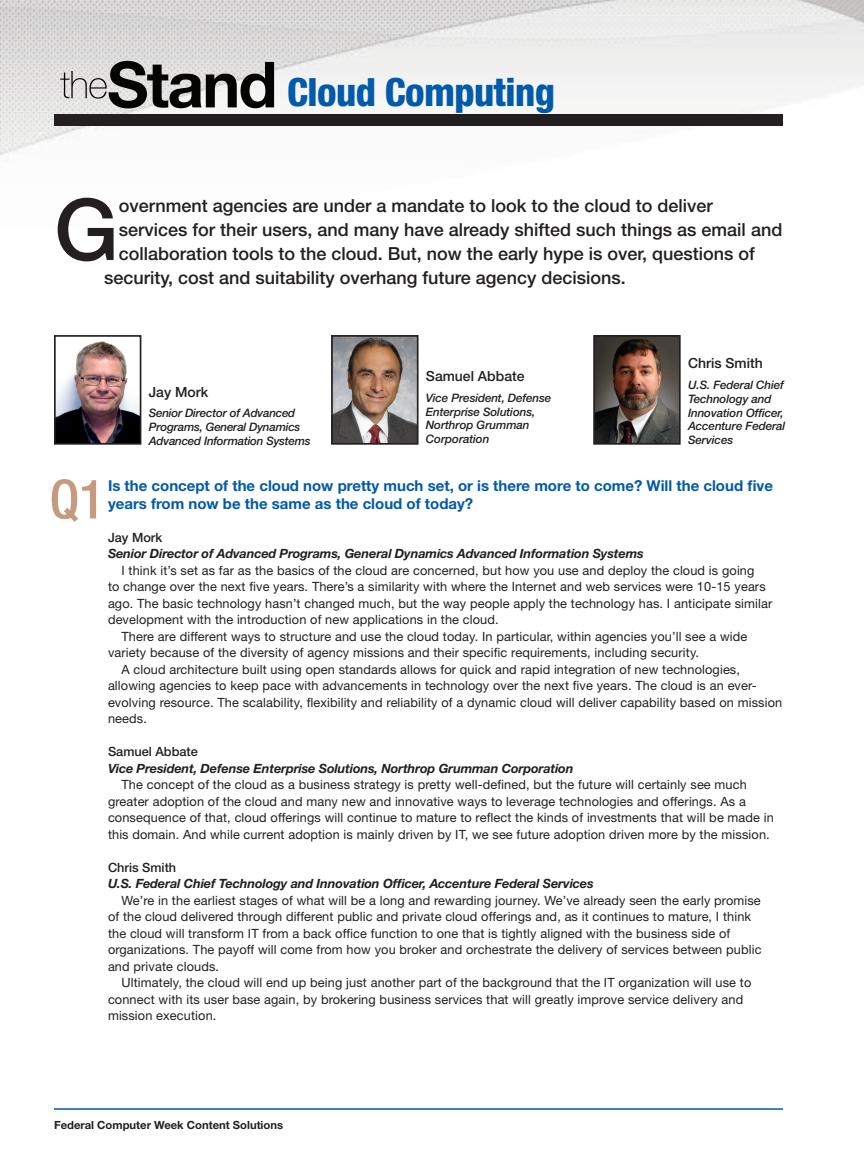
<style>
.page{position:relative;width:864px;height:1161px;background:#fff}
.page>*{position:absolute;margin:0;border:0;box-sizing:border-box;transform-origin:0 0}
.Question{font:500 85.2px "Helvetica Neue LT Std";color:#231f20}
.t1{font:500 condensed 54px "Helvetica Neue LT Std";color:#c69a7f}
.t2{font:800 condensed 39px "Helvetica Neue LT Std";letter-spacing:-.015em;color:#015aaa}
.Question-2{font:500 18px "Helvetica Neue LT Std";color:#231f20}
.Question-3{font:700 15px/18px "Helvetica Neue LT Std";color:#015aaa}
.Name{font:500 13.95px "Helvetica Neue LT Std";color:#231f20}
.Answer_Indent{font:12.75px/16.5px "Helvetica Neue LT Std";letter-spacing:.01em;color:#231f20}
.Answer_Indent-2{font:italic 700 12.75px "Helvetica Neue LT Std";letter-spacing:-.01em;color:#231f20}
.Answer_Indent-3{font:500 12.75px "Helvetica Neue LT Std";color:#231f20}
.Name-2{font:italic 500 11.7px/13.8px "Helvetica Neue LT Std";letter-spacing:-.01em;color:#231f20}
.Answer_Indent-4{font:700 11.25px "Helvetica Neue LT Std";color:#231f20}
</style>
<div class="page">
<img style="left:0;top:0;width:864px;height:372px">
<hr style="left:54px;top:1108px;width:729px;height:2px;background:#015aaa">
<div style="left:55px;top:114px;width:728px;height:12px;background:#231f20"></div>
<img style="left:109px;top:61px;width:35px;height:48px">
<img style="left:110px;top:61px;width:16px;height:25px">
<img style="left:57px;top:338px;width:81px;height:104px">
<div style="left:54px;top:335px;width:87px;height:110px;border:2px solid #231f20"></div>
<img style="left:334px;top:338px;width:82px;height:104px">
<div style="left:331px;top:335px;width:88px;height:110px;border:2px solid #231f20"></div>
<img style="left:596px;top:338px;width:82px;height:104px">
<div style="left:593px;top:335px;width:88px;height:110px;border:2px solid #231f20"></div>
<p class="t2" style="left:287px;top:68px;width:269px">Cloud Computing</p>
<p class="Question" style="left:54px;top:179px;width:66px">G</p>
<p class="Question-2" style="left:119px;top:195px;width:596px">overnment agencies are under a mandate to look to the cloud to deliver</p>
<p class="Question-2" style="left:119px;top:219px;width:665px">services for their users, and many have already shifted such things as email and</p>
<p class="Question-2" style="left:119px;top:243px;width:638px">collaboration tools to the cloud. But, now the early hype is over, questions of</p>
<p class="Question-2" style="left:104px;top:267px;width:523px">security, cost and suitability overhang future agency decisions.</p>
<p class="Name" style="left:149px;top:384px;width:61px">Jay Mork</p>
<p class="Name-2" style="left:149px;top:406px;width:163px">Senior Director of Advanced<br>Programs, General Dynamics<br>Advanced Information Systems</p>
<p class="Name" style="left:426px;top:368px;width:100px">Samuel Abbate</p>
<p class="Name-2" style="left:426px;top:391px;width:127px">Vice President, Defense<br>Enterprise Solutions,<br>Northrop Grumman<br>Corporation</p>
<p class="Name" style="left:688px;top:355px;width:76px">Chris Smith</p>
<p class="Name-2" style="left:688px;top:378px;width:97px">U.S. Federal Chief<br>Technology and</p>
<p class="Name-2" style="left:688px;top:405px;width:99px">Innovation Officer,<br>Accenture Federal<br>Services</p>
<p class="t1" style="left:50px;top:467px;width:57px">Q1</p>
<p class="Question-3" style="left:108px;top:476px;width:666px">Is the concept of the cloud now pretty much set, or is there more to come? Will the cloud five years from now be the same as the cloud of today?</p>
<p class="Answer_Indent-3" style="left:108px;top:529px;width:56px">Jay Mork</p>
<p class="Answer_Indent-2" style="left:108px;top:546px;width:537px">Senior Director of Advanced Programs, General Dynamics Advanced Information Systems</p>
<p class="Answer_Indent" style="left:108px;top:562px;width:666px;text-indent:14px">I think it’s set as far as the basics of the cloud are concerned, but how you use and deploy the cloud is going<br>to change over the next five years. There’s a similarity with where the Internet and web services were 10-15 years ago. The basic technology hasn’t changed much, but the way people apply the technology has. I anticipate similar development with the introduction of new applications in the cloud.</p>
<p class="Answer_Indent" style="left:108px;top:628px;width:641px;text-indent:14px">There are different ways to structure and use the cloud today. In particular, within agencies you’ll see a wide variety because of the diversity of agency missions and their specific requirements, including security.</p>
<p class="Answer_Indent" style="left:108px;top:661px;width:676px;text-indent:14px">A cloud architecture built using open standards allows for quick and rapid integration of new technologies, allowing agencies to keep pace with advancements in technology over the next five years. The cloud is an ever&shy;evolving resource. The scalability, flexibility and reliability of a dynamic cloud will deliver capability based on mission needs.</p>
<p class="Answer_Indent-3" style="left:108px;top:744px;width:91px">Samuel Abbate</p>
<p class="Answer_Indent-2" style="left:108px;top:760px;width:467px">Vice President, Defense Enterprise Solutions, Northrop Grumman Corporation</p>
<p class="Answer_Indent" style="left:108px;top:776px;width:668px;text-indent:14px">The concept of the cloud as a business strategy is pretty well-defined, but the future will certainly see much greater adoption of the cloud and many new and innovative ways to leverage technologies and offerings. As a consequence of that, cloud offerings will continue to mature to reflect the kinds of investments that will be made in this domain. And while current adoption is mainly driven by IT, we see future adoption driven more by the mission.</p>
<p class="Answer_Indent-3" style="left:108px;top:859px;width:70px">Chris Smith</p>
<p class="Answer_Indent-2" style="left:108px;top:876px;width:487px">U.S. Federal Chief Technology and Innovation Officer, Accenture Federal Services</p>
<p class="Answer_Indent" style="left:108px;top:892px;width:655px;text-indent:14px">We’re in the earliest stages of what will be a long and rewarding journey. We’ve already seen the early promise of the cloud delivered through different public and private cloud offerings and, as it continues to mature, I think the cloud will transform IT from a back office function to one that is tightly aligned with the business side of organizations. The payoff will come from how you broker and orchestrate the delivery of services between public and private clouds.</p>
<p class="Answer_Indent" style="left:108px;top:974px;width:645px;text-indent:14px">Ultimately, the cloud will end up being just another part of the background that the IT organization will use to connect with its user base again, by brokering business services that will greatly improve service delivery and mission execution.</p>
<p class="Answer_Indent-4" style="left:54px;top:1118px;width:231px">Federal Computer Week Content Solutions</p>
</div>
